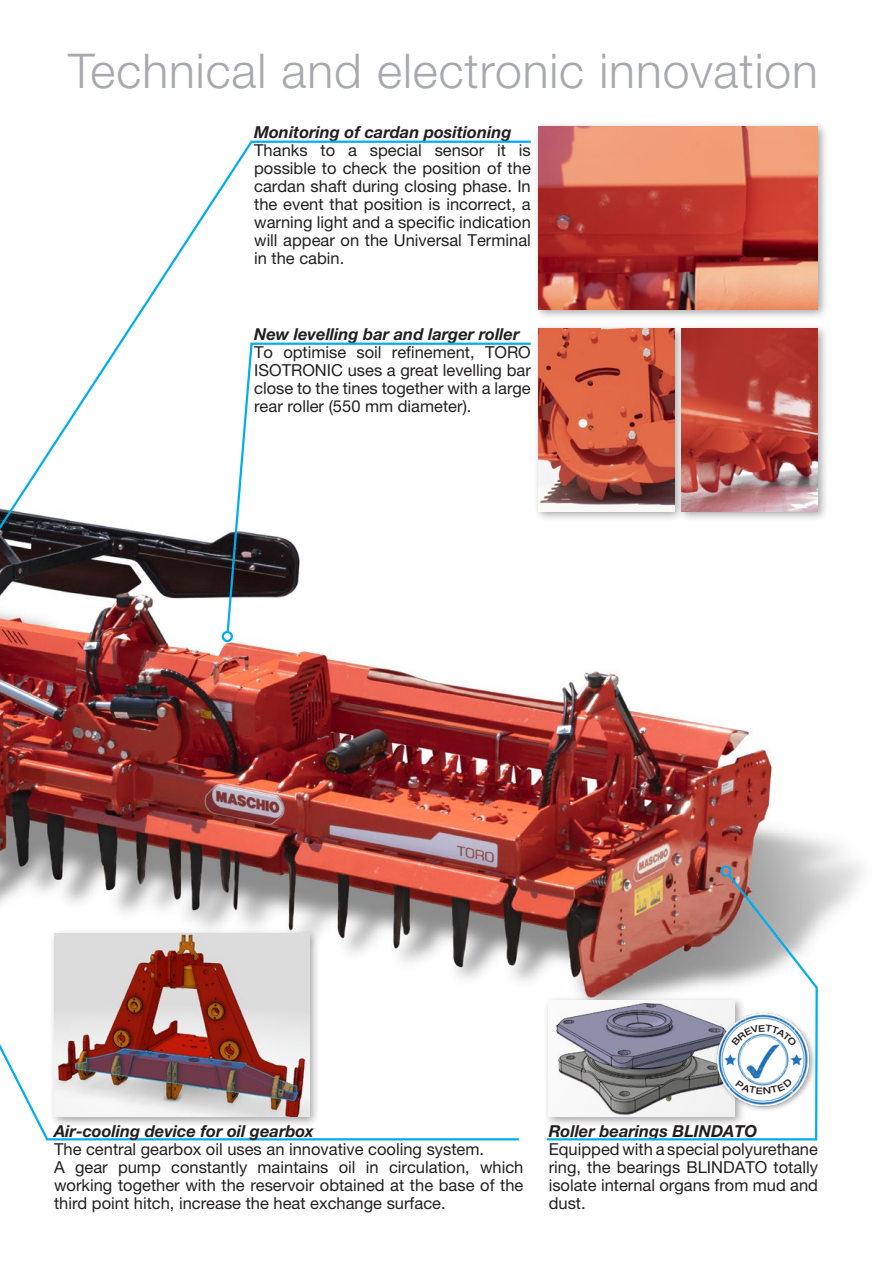
<style>
.page{position:relative;width:872px;height:1263px;background:#fff}
.page>*{position:absolute;margin:0;border:0;box-sizing:border-box;transform-origin:0 0}
.t1{font:300 48px "Helvetica Neue LT Pro";letter-spacing:.02em;color:#a8a9ad}
.t2{font:16.5px/18px "Helvetica Neue LT Pro";color:#231f20;text-align:justify}
.t3{font:italic 700 16.5px "Helvetica Neue LT Pro";color:#231f20}
</style>
<div class="page">
<img style="left:0;top:605px;width:862px;height:377px">
<svg style="left:0;top:140px;width:531px;height:465px"></svg>
<img style="left:0;top:738px;width:521px;height:403px">
<div style="left:533px;top:121px;width:296px;height:200px;background:#231f20;opacity:.4"></div>
<img style="left:538px;top:127px;width:280px;height:182px">
<svg style="left:225px;top:341px;width:308px;height:293px"></svg>
<div style="left:222px;top:631px;width:11px;height:11px;border:2px solid #00aeef;border-radius:50%"></div>
<div style="left:533px;top:323px;width:152px;height:200px;background:#231f20;opacity:.4"></div>
<img style="left:538px;top:329px;width:136px;height:182px">
<div style="left:49px;top:928px;width:271px;height:200px;background:#231f20;opacity:.4"></div>
<img style="left:54px;top:934px;width:255px;height:182px">
<img style="left:544px;top:871px;width:275px;height:270px">
<div style="left:720px;top:865px;width:11px;height:12px;border:2px solid #00aeef;border-radius:50%"></div>
<div style="left:676px;top:323px;width:153px;height:200px;background:#231f20;opacity:.4"></div>
<img style="left:682px;top:329px;width:136px;height:182px">
<svg style="left:731px;top:1025px;width:66px;height:22px"></svg>
<svg style="left:735px;top:1078px;width:57px;height:16px"></svg>
<p class="t1" style="left:68px;top:42px;width:751px">Technical and electronic innovation</p>
<p class="t3" style="left:254px;top:122px;width:259px">Monitoring of cardan positioning</p>
<p class="t2" style="left:254px;top:141px;width:278px">Thanks to a special sensor it is possible to check the position of the cardan shaft during closing phase. In the event that position is incorrect, a warning light and a specific indication will appear on the Universal Terminal in the cabin.</p>
<p class="t3" style="left:254px;top:324px;width:267px">New levelling bar and larger roller</p>
<p class="t2" style="left:254px;top:343px;width:278px">To optimise soil refinement, TORO ISOTRONIC uses a great levelling bar close to the tines together with a large rear roller (550 mm diameter).</p>
<p class="t3" style="left:54px;top:1121px;width:261px">Air-cooling device for oil gearbox</p>
<p class="t2" style="left:54px;top:1140px;width:431px">The central gearbox oil uses an innovative cooling system.</p>
<p class="t2" style="left:54px;top:1158px;width:471px">A gear pump constantly maintains oil in circulation, which working together with the reservoir obtained at the base of the third point hitch, increase the heat exchange surface.</p>
<p class="t3" style="left:549px;top:1121px;width:210px">Roller bearings BLINDATO</p>
<p class="t2" style="left:549px;top:1140px;width:271px">Equipped with a special polyurethane ring, the bearings BLINDATO totally isolate internal organs from mud and dust.</p>
</div>
